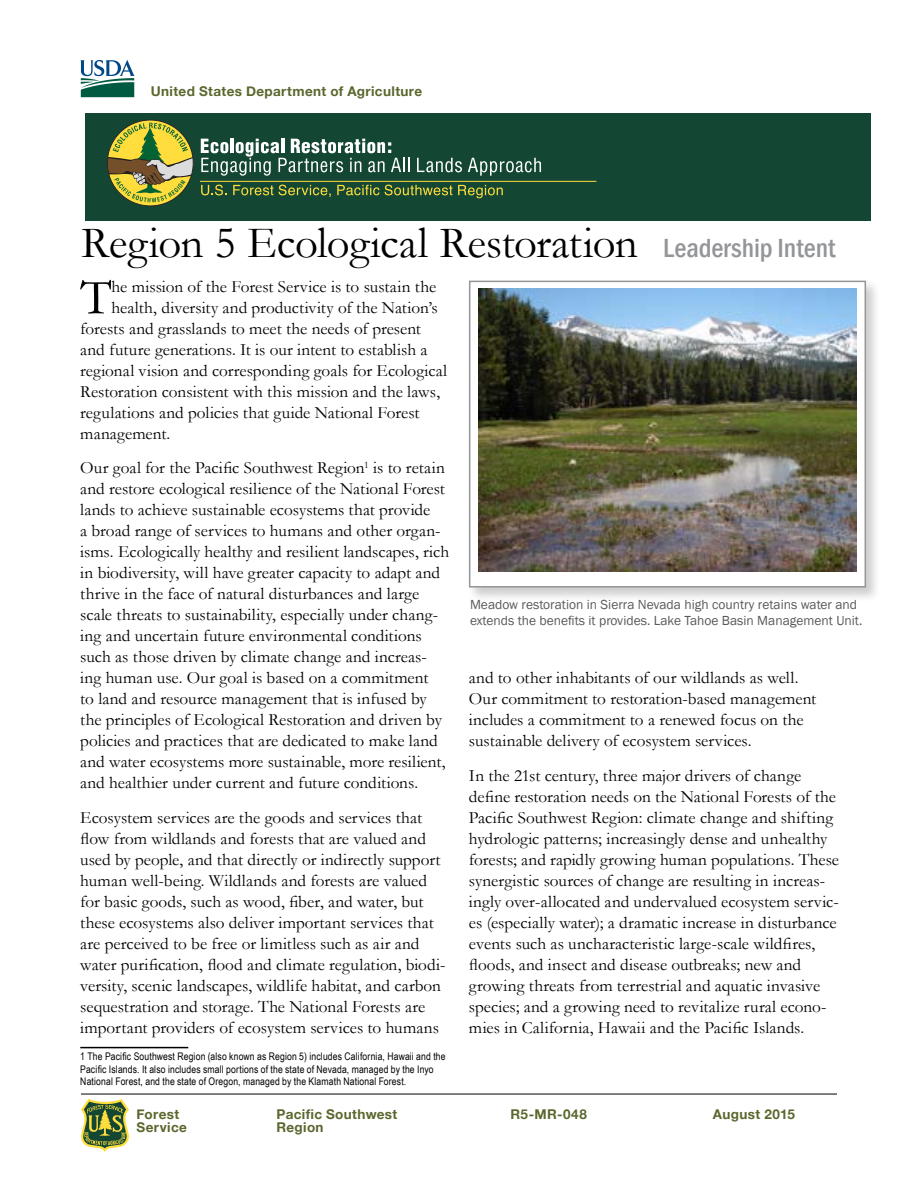
<style>
.page{position:relative;width:918px;height:1188px;background:#fff}
.page>*{position:absolute;margin:0;border:0;box-sizing:border-box;transform-origin:0 0}
.t1{font:51px "Garamond";color:#000}
.t2{font:45px "Garamond";letter-spacing:-.01em;color:#000}
.t3{font:17.25px/21px "Garamond";color:#000}
.t4{font:13.5px/16.2px "Franklin Gothic";color:#58595b}
.t5{font:700 13.5px/13.5px "Helvetica Neue";letter-spacing:.025em;color:#5a672d}
.t6{font:10.5px/12.6px "Arial Narrow";letter-spacing:.015em;color:#000}
.s1{font-family:"Franklin Gothic";font-weight:500;font-stretch:condensed;font-size:27px;color:#939598}
</style>
<div class="page">
<hr style="left:80px;top:1047px;width:108px;height:1px;background:#000">
<hr style="left:81px;top:1094px;width:756px;height:1px;background:#000">
<div style="left:468px;top:279px;width:412px;height:323px;background:#000;opacity:.2"></div>
<div style="left:470px;top:281px;width:395px;height:306px;background:#fff"></div>
<div style="left:469px;top:281px;width:397px;height:307px;border:2px solid #939598"></div>
<img style="left:478px;top:288px;width:378px;height:284px">
<div style="left:85px;top:113px;width:786px;height:108px;background:#144733"></div>
<svg style="left:107px;top:123px;width:86px;height:79px"></svg>
<svg style="left:201px;top:139px;width:208px;height:37px"></svg>
<svg style="left:417px;top:158px;width:45px;height:14px"></svg>
<svg style="left:468px;top:158px;width:73px;height:18px"></svg>
<svg style="left:201px;top:185px;width:26px;height:10px"></svg>
<svg style="left:233px;top:185px;width:98px;height:12px"></svg>
<svg style="left:337px;top:185px;width:166px;height:13px"></svg>
<hr style="left:200px;top:181px;width:396px;height:1px;background:#fedd3d">
<svg style="left:81px;top:1099px;width:48px;height:53px"></svg>
<svg style="left:80px;top:60px;width:55px;height:37px"></svg>
<p class="t5" style="left:151px;top:85px;width:273px">United States Department of Agriculture</p>
<h1 class="t2" style="left:81px;top:213px;width:756px">Region 5 Ecological Restoration <span class="s1">Leadership Intent</span></h1>
<p class="t1" style="left:80px;top:263px;width:33px">T</p>
<p class="t3" style="left:112px;top:276px;width:326px">he mission of the Forest Service is to sustain the</p>
<p class="t3" style="left:112px;top:297px;width:328px">health, diversity and productivity of the Nation’s</p>
<p class="t3" style="left:80px;top:318px;width:342px">forests and grasslands to meet the needs of present</p>
<p class="t3" style="left:80px;top:339px;width:349px">and future generations. It is our intent to establish a</p>
<p class="t3" style="left:80px;top:360px;width:368px">regional vision and corresponding goals for Ecological</p>
<p class="t3" style="left:80px;top:381px;width:361px">Restoration consistent with this mission and the laws,</p>
<p class="t3" style="left:80px;top:402px;width:341px">regulations and policies that guide National Forest</p>
<p class="t3" style="left:80px;top:423px;width:92px">management.</p>
<p class="t3" style="left:80px;top:457px;width:370px">Our goal for the Pacific Southwest Region<sup>1</sup> is to retain and restore ecological resilience of the National Forest lands to achieve sustainable ecosystems that provide<br>a broad range of services to humans and other organ&shy;isms. Ecologically healthy and resilient landscapes, rich in biodiversity, will have greater capacity to adapt and thrive in the face of natural disturbances and large scale threats to sustainability, especially under chang&shy;ing and uncertain future environmental conditions such as those driven by climate change and increas&shy;ing human use. Our goal is based on a commitment<br>to land and resource management that is infused by the principles of Ecological Restoration and driven by policies and practices that are dedicated to make land and water ecosystems more sustainable, more resilient, and healthier under current and future conditions.</p>
<p class="t3" style="left:80px;top:806px;width:367px">Ecosystem services are the goods and services that flow from wildlands and forests that are valued and used by people, and that directly or indirectly support human well-being. Wildlands and forests are valued for basic goods, such as wood, fiber, and water, but these ecosystems also deliver important services that are perceived to be free or limitless such as air and water purification, flood and climate regulation, biodi&shy;versity, scenic landscapes, wildlife habitat, and carbon sequestration and storage. The National Forests are important providers of ecosystem services to humans</p>
<p class="t6" style="left:80px;top:1050px;width:367px">1 The Pacific Southwest Region (also known as Region 5) includes California, Hawaii and the<br>Pacific Islands. It also includes small portions of the state of Nevada, managed by the Inyo<br>National Forest, and the state of Oregon, managed by the Klamath National Forest.</p>
<p class="t4" style="left:470px;top:597px;width:394px">Meadow restoration in Sierra Nevada high country retains water and extends the benefits it provides. Lake Tahoe Basin Management Unit.</p>
<p class="t3" style="left:469px;top:667px;width:349px">and to other inhabitants of our wildlands as well.<br>Our commitment to restoration-based management includes a commitment to a renewed focus on the sustainable delivery of ecosystem services.</p>
<p class="t3" style="left:469px;top:764px;width:372px">In the 21st century, three major drivers of change define restoration needs on the National Forests of the Pacific Southwest Region: climate change and shifting hydrologic patterns; increasingly dense and unhealthy forests; and rapidly growing human populations. These synergistic sources of change are resulting in increas&shy;ingly over-allocated and undervalued ecosystem servic&shy;es (especially water); a dramatic increase in disturbance events such as uncharacteristic large-scale wildfires, floods, and insect and disease outbreaks; new and growing threats from terrestrial and aquatic invasive species; and a growing need to revitalize rural econo&shy;mies in California, Hawaii and the Pacific Islands.</p>
<p class="t5" style="left:136px;top:1107px;width:52px">Forest<br>Service</p>
<p class="t5" style="left:276px;top:1107px;width:122px">Pacific Southwest</p>
<p class="t5" style="left:510px;top:1107px;width:78px">R5-MR-048</p>
<p class="t5" style="left:713px;top:1107px;width:83px">August 2015</p>
<p class="t5" style="left:276px;top:1121px;width:49px">Region</p>
</div>
